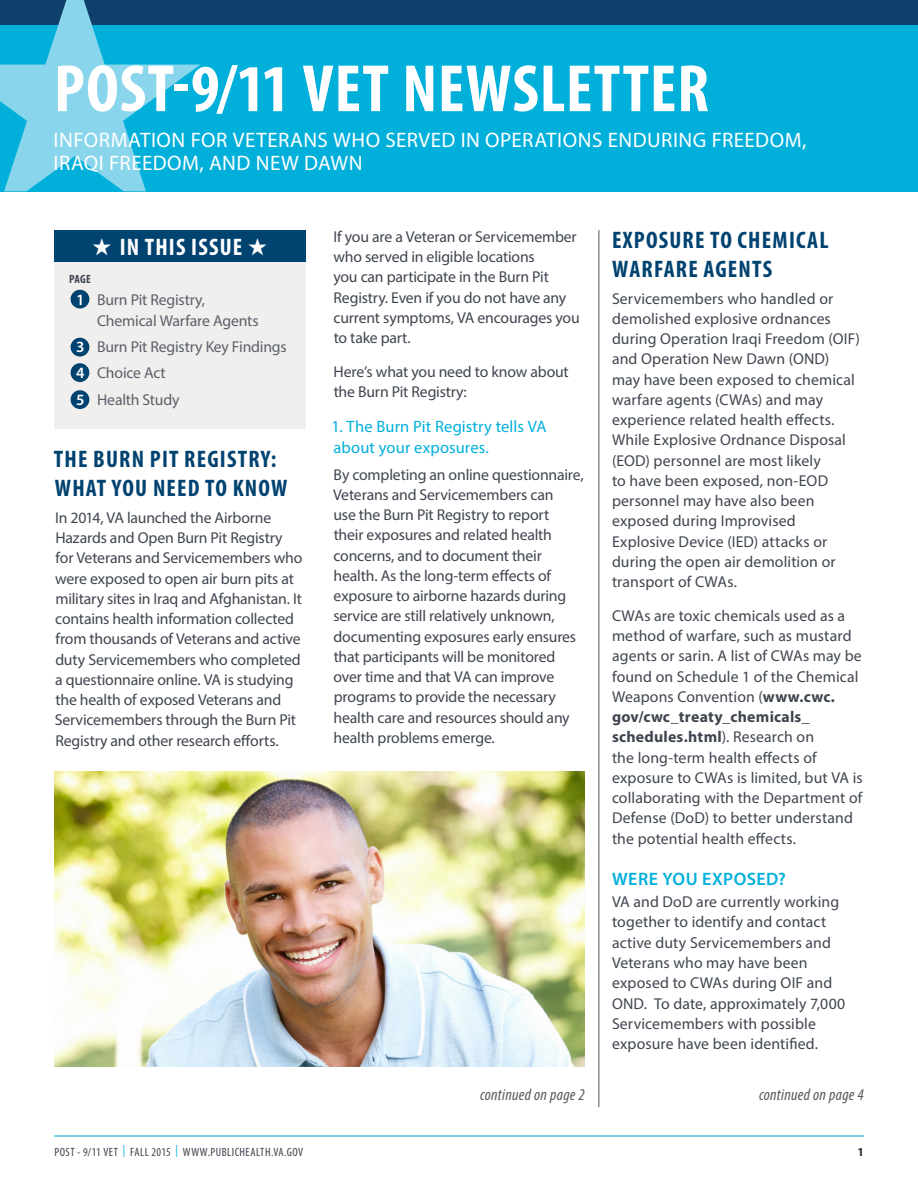
<style>
.page{position:relative;width:918px;height:1188px;background:#fff}
.page>*{position:absolute;margin:0;border:0;box-sizing:border-box;transform-origin:0 0}
.t1{font:700 condensed 67.5px "Myriad Pro";letter-spacing:.015em;color:#fff}
.t2{font:700 condensed 24px/28.5px "Myriad Pro";letter-spacing:.05em;color:#004270}
.t3{font:700 condensed 24px "Myriad Pro";letter-spacing:.05em;color:#fff}
.t4{font:21px/22.5px "Myriad Pro";letter-spacing:.025em;color:#fff}
.t5{font:600 18px "Myriad Pro";letter-spacing:.025em;color:#00b0db}
.t6{font:16.5px/21px "Myriad Pro";letter-spacing:.005em;color:#00b0db}
.continued_page{font:italic condensed 16.5px "Myriad Pro";letter-spacing:.02em;color:#58595b}
.t7{font:15.75px/20.2px "Myriad Pro";letter-spacing:-.005em;color:#3f454f}
.t8{font:15.75px/21px "Myriad Pro";letter-spacing:-.015em;color:#5a606a}
.t9{font:700 15.75px/20.2px "Myriad Pro";letter-spacing:.015em;color:#3f454f}
.t10{font:condensed 12px "Myriad Pro";letter-spacing:.04em;color:#3f454f}
.t11{font:700 condensed 12px "Myriad Pro";color:#3f454f}
.s1{font-weight:600;color:#fff}
.s2{font-weight:700}
.s3{font-weight:400}
.s4{color:#00b0db}
</style>
<div class="page">
<div style="left:0;top:0;width:918px;height:191px;background:#00b0db"></div>
<div style="left:0;top:0;width:918px;height:25px;background:#0f406b"></div>
<svg style="left:0;top:0;width:200px;height:191px"></svg>
<hr style="left:598px;top:230px;width:1px;height:877px;background:#58595b">
<div style="left:54px;top:262px;width:252px;height:166px;background:#f1efee"></div>
<div style="left:71px;top:290px;width:18px;height:19px;background:#004270;border-radius:50%"></div>
<div style="left:71px;top:338px;width:18px;height:19px;background:#004270;border-radius:50%"></div>
<div style="left:71px;top:363px;width:18px;height:19px;background:#004270;border-radius:50%"></div>
<div style="left:71px;top:390px;width:18px;height:19px;background:#004270;border-radius:50%"></div>
<div style="left:55px;top:231px;width:251px;height:31px;background:#004270"></div>
<hr style="left:54px;top:1135px;width:810px;height:2px;background:#7bd1ea">
<img style="left:55px;top:771px;width:530px;height:295px">
<p class="t1" style="left:54px;top:47px;width:656px">POST-9/11 VET NEWSLETTER</p>
<p class="t4" style="left:54px;top:129px;width:754px">INFORMATION FOR VETERANS WHO SERVED IN OPERATIONS ENDURING FREEDOM,<br>IRAQI FREEDOM, AND NEW DAWN</p>
<p class="t3" style="left:92px;top:232px;width:177px">★ IN THIS ISSUE ★</p>
<p class="t11" style="left:69px;top:272px;width:23px">PAGE</p>
<p class="t8" style="left:97px;top:288px;width:163px;text-indent:-21px"><span class="s1">1</span> Burn Pit Registry,<br>Chemical Warfare Agents</p>
<p class="t8" style="left:76px;top:336px;width:212px"><span class="s1">3</span> Burn Pit Registry Key Findings</p>
<p class="t8" style="left:76px;top:362px;width:91px"><span class="s1">4</span> Choice Act</p>
<p class="t8" style="left:76px;top:389px;width:105px"><span class="s1">5</span> Health Study</p>
<h1 class="t2" style="left:54px;top:445px;width:235px">THE BURN PIT REGISTRY:<br>WHAT YOU NEED TO KNOW</h1>
<p class="t7" style="left:55px;top:507px;width:249px">In 2014, VA launched the Airborne Hazards and Open Burn Pit Registry for Veterans and Servicemembers who were exposed to open air burn pits at military sites in Iraq and Afghanistan. It contains health information collected from thousands of Veterans and active duty Servicemembers who completed a questionnaire online. VA is studying the health of exposed Veterans and Servicemembers through the Burn Pit Registry and other research efforts.</p>
<p class="t7" style="left:333px;top:226px;width:248px">If you are a Veteran or Servicemember who served in eligible locations<br>you can participate in the Burn Pit<br>Registry. Even if you do not have any current symptoms, VA encourages you to take part.</p>
<p class="t7" style="left:334px;top:361px;width:237px">Here’s what you need to know about the Burn Pit Registry:</p>
<h2 class="t6" style="left:332px;top:415px;width:216px">1. The Burn Pit Registry tells VA about your exposures.</h2>
<p class="t7" style="left:333px;top:464px;width:252px">By completing an online questionnaire, Veterans and Servicemembers can<br>use the Burn Pit Registry to report<br>their exposures and related health concerns, and to document their health. As the long-term effects of exposure to airborne hazards during service are still relatively unknown, documenting exposures early ensures that participants will be monitored over time and that VA can improve programs to provide the necessary health care and resources should any health problems emerge.</p>
<p class="continued_page" style="left:480px;top:1085px;width:106px">continued on page 2</p>
<h1 class="t2" style="left:612px;top:225px;width:218px">EXPOSURE TO CHEMICAL<br>WARFARE AGENTS</h1>
<p class="t7" style="left:612px;top:288px;width:250px">Servicemembers who handled or demolished explosive ordnances during Operation Iraqi Freedom (OIF) and Operation New Dawn (OND) may have been exposed to chemical warfare agents (CWAs) and may experience related health effects.<br>While Explosive Ordnance Disposal (EOD) personnel are most likely<br>to have been exposed, non-EOD personnel may have also been exposed during Improvised<br>Explosive Device (IED) attacks or during the open air demolition or transport of CWAs.</p>
<p class="t7" style="left:612px;top:605px;width:251px">CWAs are toxic chemicals used as a method of warfare, such as mustard agents or sarin. A list of CWAs may be found on Schedule 1 of the Chemical Weapons Convention (<span class="s2">www.cwc.</span></p>
<p class="t9" style="left:612px;top:706px;width:204px">gov/cwc_treaty_chemicals_ schedules.html<span class="s3">). Research on</span></p>
<p class="t7" style="left:612px;top:747px;width:252px">the long-term health effects of exposure to CWAs is limited, but VA is collaborating with the Department of Defense (DoD) to better understand the potential health effects.</p>
<h2 class="t5" style="left:612px;top:867px;width:175px">WERE YOU EXPOSED?</h2>
<p class="t7" style="left:612px;top:892px;width:235px">VA and DoD are currently working together to identify and contact active duty Servicemembers and<br>Veterans who may have been exposed to CWAs during OIF and<br>OND. To date, approximately 7,000<br>Servicemembers with possible exposure have been identified.</p>
<p class="continued_page" style="left:759px;top:1085px;width:106px">continued on page 4</p>
<p class="t10" style="left:54px;top:1145px;width:250px">POST - 9/11 VET <span class="s4">|</span> FALL 2015 <span class="s4">|</span> WWW.PUBLICHEALTH.VA.GOV</p>
<p class="t11" style="left:858px;top:1144px;width:7px">1</p>
</div>
